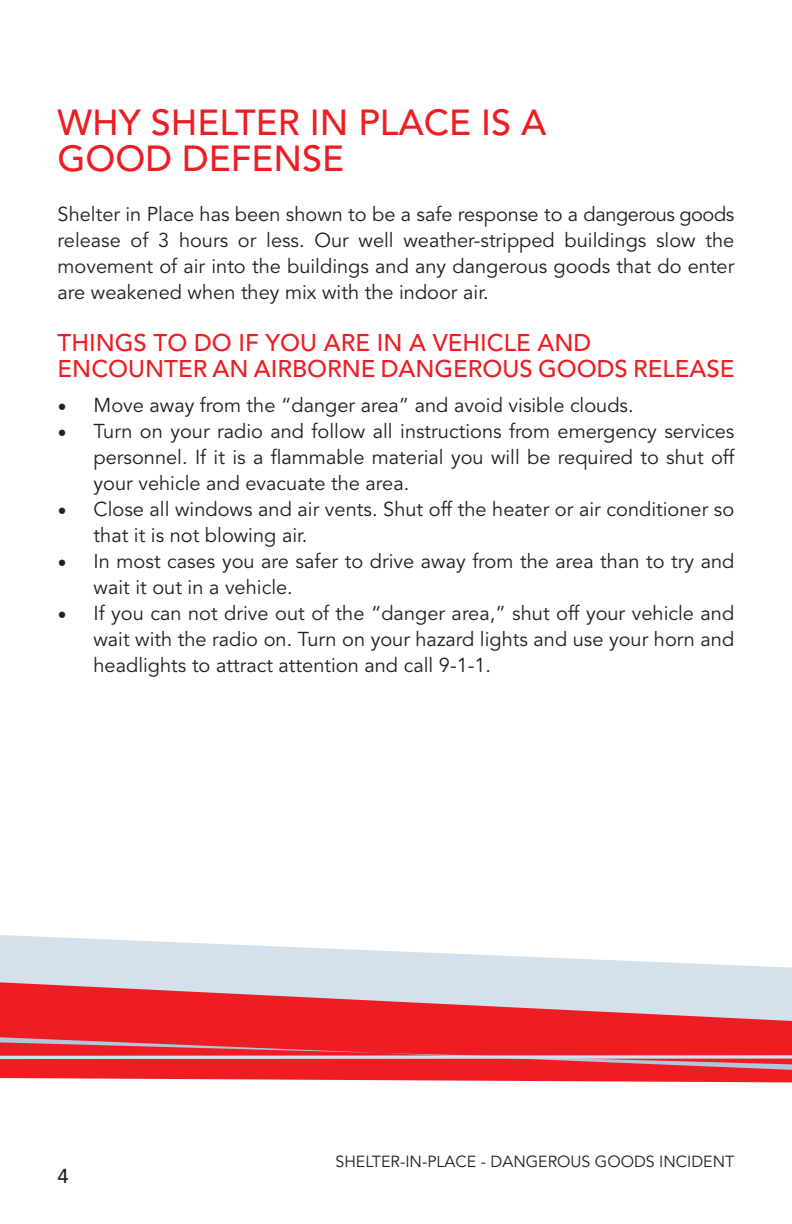
<style>
.page{position:relative;width:792px;height:1224px;background:#fff}
.page>*{position:absolute;margin:0;border:0;box-sizing:border-box;transform-origin:0 0}
.t1{font:500 36px/36px "Avenir LT Std";color:#ee1d23}
.t2{font:500 24px/26px "Avenir LT Std";color:#ee1d23}
.t3{font:20px/26px "Avenir LT Std";color:#231f20;text-align:justify}
.t4{font:500 20px "Avenir LT Std";color:#231f20}
.t5{font:16px "Avenir LT Std";color:#231f20}
.s1{font-family:"Minion Pro";font-size:24px}
</style>
<div class="page">
<svg style="left:0;top:935px;width:792px;height:47px;fill:#d2e1eb"></svg>
<svg style="left:0;top:982px;width:792px;height:96px;background:#e55960"></svg>
<svg style="left:0;top:1078px;width:792px;height:5px"></svg>
<svg style="left:0;top:1037px;width:792px;height:33px;background:#e82b32"></svg>
<svg style="left:0;top:1055px;width:792px;height:4px;background:#d5c0c9"></svg>
<h1 class="t1" style="left:58px;top:106px;width:490px">WHY SHELTER IN PLACE IS A<br>GOO</h1>
<h1 class="t1" style="left:146px;top:142px;width:200px">D DEFENSE</h1>
<p class="t3" style="left:58px;top:202px;width:678px">Shelter in Place has been shown to be a safe response to a dangerous goods release of 3 hours or less. Our well weather-stripped buildings slow the movement of air into the buildings and any dangerous goods that do enter are weakened when they mix with the indoor air.</p>
<p class="t2" style="left:58px;top:331px;width:678px">THINGS TO DO IF YOU ARE IN A VEHICLE AND<br>ENCOU NTER AN AIRBORNE DANGEROUS GOODS RELEASE</p>
<p class="t3" style="left:58px;top:393px;width:578px"><span class="s1">•</span> Move away from the “danger area” and avoid visible clouds.</p>
<p class="t3" style="left:94px;top:419px;width:642px;text-indent:-36px"><span class="s1">•</span> Turn on your radio and follow all instructions from emergency services personnel. If it is a flammable material you will be required to shut off your vehicle and evacuate the area.</p>
<p class="t3" style="left:94px;top:497px;width:642px;text-indent:-36px"><span class="s1">•</span> Close all windows and air vents. Shut off the heater or air conditioner so that it is not blowing air.</p>
<p class="t3" style="left:94px;top:549px;width:642px;text-indent:-36px"><span class="s1">•</span> In most cases you are safer to drive away from the area than to try and wait it out in a vehicle.</p>
<p class="t3" style="left:94px;top:601px;width:642px;text-indent:-36px"><span class="s1">•</span> If you can not drive out of the “danger area,” shut off your vehicle and wait with the radio on. Turn on your hazard lights and use your horn and headlights to attract attention and call 9-1-1.</p>
<p class="t4" style="left:58px;top:1164px;width:13px">4</p>
<p class="t5" style="left:335px;top:1153px;width:180px">Shelter-in-place - Dangero</p>
<p class="t5" style="left:571px;top:1153px;width:37px">us goods</p>
<p class="t5" style="left:659px;top:1153px;width:39px">Incident</p>
</div>
